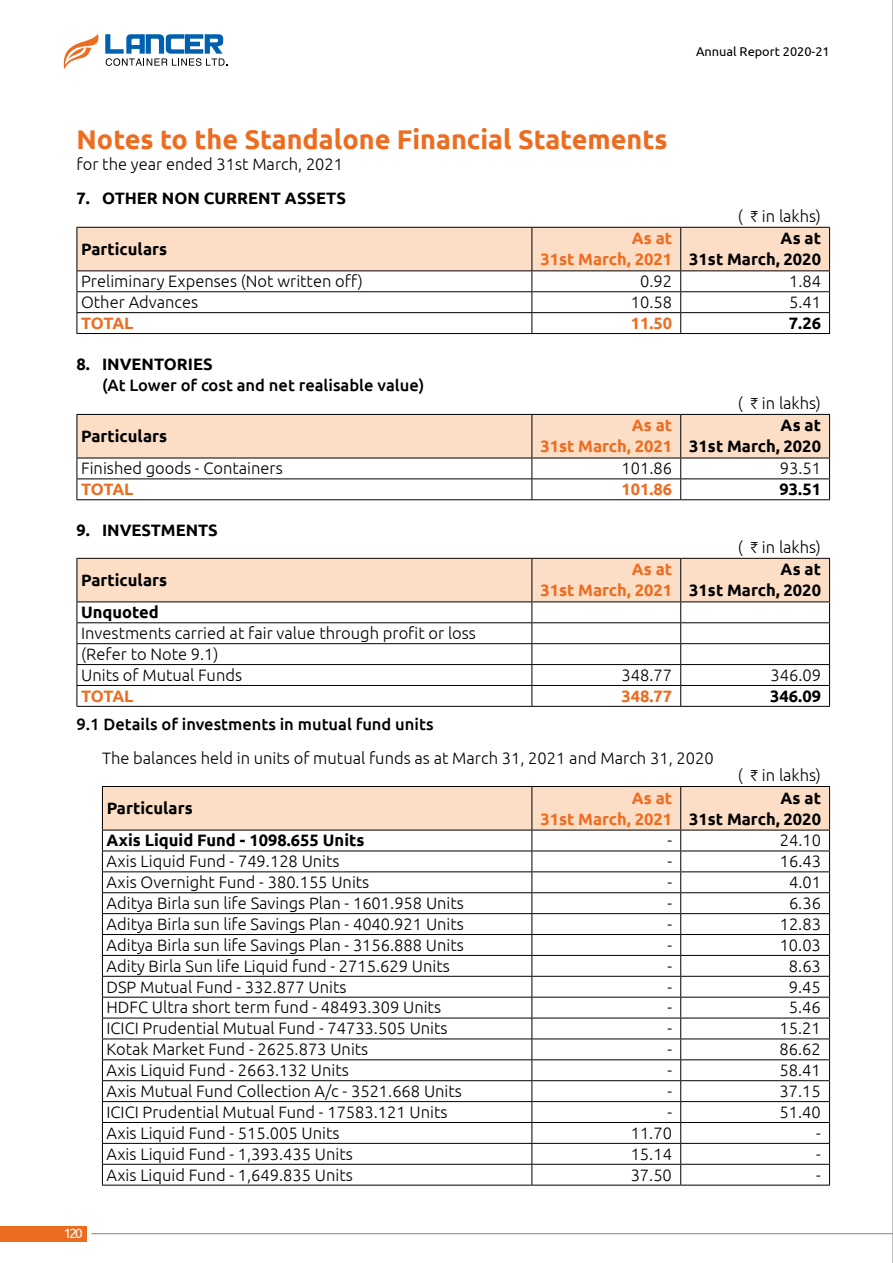
<style>
.page{position:relative;width:893px;height:1263px;background:#fff}
.page>*{position:absolute;margin:0;border:0;box-sizing:border-box;transform-origin:0 0}
.t1{font:700 27px "Ubuntu";color:#ed6d20}
.t2{font:300 16.5px/20.9px "Ubuntu";color:#000}
.t3{font:700 16.5px/21px "Ubuntu";color:#000;text-align:right}
.t4{font:700 16.5px/21px "Ubuntu";color:#ed6d20;text-align:right}
.t5{font:500 16.5px "Ubuntu";color:#000}
.t6{font:13.5px "Ubuntu";color:#fff}
.t7{font:12.75px "Ubuntu";color:#000}
.s1{font-family:"ITF Rupee";font-weight:400}
</style>
<div class="page">
<div style="left:0;top:1226px;width:87px;height:15px;background:#ed6d20"></div>
<hr style="left:91px;top:1233px;width:802px;height:1px;background:#808285">
<hr style="left:892px;top:0;width:1px;height:1263px;background:#808285">
<svg style="left:63px;top:34px;width:35px;height:35px"></svg>
<svg style="left:105px;top:34px;width:122px;height:32px"></svg>
<svg style="left:77px;top:228px;width:753px;height:105px"></svg>
<hr style="left:77px;top:333px;width:455px;height:1px;background:#000">
<hr style="left:532px;top:333px;width:149px;height:1px;background:#000">
<hr style="left:681px;top:333px;width:149px;height:1px;background:#000">
<hr style="left:77px;top:228px;width:1px;height:42px;background:#000">
<hr style="left:77px;top:270px;width:455px;height:1px;background:#000">
<hr style="left:77px;top:227px;width:455px;height:1px;background:#000">
<hr style="left:532px;top:227px;width:149px;height:1px;background:#000">
<hr style="left:681px;top:227px;width:149px;height:1px;background:#000">
<svg style="left:77px;top:415px;width:753px;height:84px"></svg>
<hr style="left:77px;top:499px;width:455px;height:1px;background:#000">
<hr style="left:532px;top:499px;width:149px;height:1px;background:#000">
<hr style="left:681px;top:499px;width:149px;height:1px;background:#000">
<hr style="left:77px;top:415px;width:1px;height:43px;background:#000">
<hr style="left:77px;top:458px;width:455px;height:1px;background:#000">
<hr style="left:77px;top:414px;width:455px;height:1px;background:#000">
<hr style="left:532px;top:414px;width:149px;height:1px;background:#000">
<hr style="left:681px;top:414px;width:149px;height:1px;background:#000">
<svg style="left:77px;top:559px;width:753px;height:147px"></svg>
<hr style="left:77px;top:706px;width:455px;height:1px;background:#000">
<hr style="left:532px;top:706px;width:149px;height:1px;background:#000">
<hr style="left:681px;top:706px;width:149px;height:1px;background:#000">
<hr style="left:77px;top:559px;width:1px;height:42px;background:#000">
<hr style="left:77px;top:601px;width:455px;height:1px;background:#000">
<hr style="left:77px;top:558px;width:455px;height:1px;background:#000">
<hr style="left:532px;top:558px;width:149px;height:1px;background:#000">
<hr style="left:681px;top:558px;width:149px;height:1px;background:#000">
<svg style="left:102px;top:787px;width:728px;height:398px"></svg>
<hr style="left:102px;top:1185px;width:430px;height:1px;background:#000">
<hr style="left:532px;top:1185px;width:149px;height:1px;background:#000">
<hr style="left:681px;top:1185px;width:149px;height:1px;background:#000">
<hr style="left:102px;top:787px;width:1px;height:43px;background:#000">
<hr style="left:102px;top:830px;width:430px;height:1px;background:#000">
<hr style="left:102px;top:786px;width:430px;height:1px;background:#000">
<hr style="left:532px;top:786px;width:149px;height:1px;background:#000">
<hr style="left:681px;top:786px;width:149px;height:1px;background:#000">
<h1 class="t1" style="left:77px;top:123px;width:592px">Notes to the Standalone Financial Statements</h1>
<p class="t2" style="left:77px;top:153px;width:268px">for the year ended 31st March, 2021</p>
<p class="t3" style="left:77px;top:188px;width:271px">7. OTHER NON CURRENT ASSETS</p>
<p class="t7" style="left:696px;top:44px;width:135px">Annual Report 2020-21</p>
<p class="t2" style="left:738px;top:205px;width:85px">( <span class="s1">H</span> in lakhs)</p>
<p class="t3" style="left:81px;top:238px;width:87px">Particulars</p>
<p class="t4" style="left:540px;top:228px;width:133px">As at<br>31st March, 2021</p>
<p class="t3" style="left:689px;top:228px;width:133px">As at<br>31st March, 2020</p>
<p class="t2" style="left:81px;top:270px;width:283px">Preliminary Expenses (Not written off)</p>
<p class="t2" style="left:640px;top:270px;width:33px">0.92</p>
<p class="t2" style="left:789px;top:270px;width:33px">1.84</p>
<p class="t2" style="left:81px;top:291px;width:119px">Other Advances</p>
<p class="t2" style="left:631px;top:291px;width:43px">10.58</p>
<p class="t2" style="left:789px;top:291px;width:33px">5.41</p>
<p class="t4" style="left:81px;top:312px;width:54px">TOTAL</p>
<p class="t4" style="left:631px;top:312px;width:43px">11.50</p>
<p class="t3" style="left:789px;top:312px;width:34px">7.26</p>
<p class="t3" style="left:77px;top:353px;width:138px">8. INVENTORIES</p>
<p class="t5" style="left:102px;top:375px;width:324px">(At Lower of cost and net realisable value)</p>
<p class="t2" style="left:738px;top:392px;width:85px">( <span class="s1">H</span> in lakhs)</p>
<p class="t3" style="left:81px;top:425px;width:87px">Particulars</p>
<p class="t4" style="left:540px;top:415px;width:133px">As at<br>31st March, 2021</p>
<p class="t3" style="left:689px;top:415px;width:133px">As at<br>31st March, 2020</p>
<p class="t2" style="left:81px;top:457px;width:203px">Finished goods - Containers</p>
<p class="t2" style="left:622px;top:457px;width:52px">101.86</p>
<p class="t2" style="left:780px;top:457px;width:43px">93.51</p>
<p class="t4" style="left:81px;top:478px;width:54px">TOTAL</p>
<p class="t4" style="left:621px;top:478px;width:52px">101.86</p>
<p class="t3" style="left:779px;top:478px;width:43px">93.51</p>
<p class="t3" style="left:77px;top:519px;width:143px">9. INVESTMENTS</p>
<p class="t2" style="left:738px;top:536px;width:85px">( <span class="s1">H</span> in lakhs)</p>
<p class="t3" style="left:81px;top:569px;width:87px">Particulars</p>
<p class="t4" style="left:540px;top:559px;width:133px">As at<br>31st March, 2021</p>
<p class="t3" style="left:689px;top:559px;width:133px">As at<br>31st March, 2020</p>
<p class="t3" style="left:81px;top:601px;width:79px">Unquoted</p>
<p class="t2" style="left:81px;top:622px;width:396px">Investments carried at fair value through profit or loss (Refer to Note 9.1)<br>Units of Mutual Funds</p>
<p class="t2" style="left:622px;top:664px;width:52px">348.77</p>
<p class="t2" style="left:770px;top:664px;width:52px">346.09</p>
<p class="t4" style="left:81px;top:685px;width:54px">TOTAL</p>
<p class="t4" style="left:621px;top:685px;width:52px">348.77</p>
<p class="t3" style="left:770px;top:685px;width:52px">346.09</p>
<p class="t5" style="left:77px;top:714px;width:359px">9.1 Details of investments in mutual fund units</p>
<p class="t2" style="left:102px;top:747px;width:613px">The balances held in units of mutual funds as at March 31, 2021 and March 31, 2020</p>
<p class="t2" style="left:738px;top:764px;width:85px">( <span class="s1">H</span> in lakhs)</p>
<p class="t3" style="left:107px;top:797px;width:87px">Particulars</p>
<p class="t4" style="left:540px;top:787px;width:133px">As at<br>31st March, 2021</p>
<p class="t3" style="left:689px;top:787px;width:133px">As at<br>31st March, 2020</p>
<p class="t3" style="left:107px;top:830px;width:259px">Axis Liquid Fund - 1098.655 Units</p>
<p class="t2" style="left:668px;top:829px;width:6px">-</p>
<p class="t2" style="left:780px;top:829px;width:43px">24.10</p>
<p class="t2" style="left:107px;top:850px;width:235px">Axis Liquid Fund - 749.128 Units</p>
<p class="t2" style="left:667px;top:850px;width:6px">-</p>
<p class="t2" style="left:780px;top:850px;width:43px">16.43</p>
<p class="t2" style="left:107px;top:871px;width:264px">Axis Overnight Fund - 380.155 Units</p>
<p class="t2" style="left:667px;top:871px;width:6px">-</p>
<p class="t2" style="left:789px;top:871px;width:33px">4.01</p>
<p class="t2" style="left:107px;top:892px;width:359px">Aditya Birla sun life Savings Plan - 1601.958 Units</p>
<p class="t2" style="left:667px;top:892px;width:6px">-</p>
<p class="t2" style="left:789px;top:892px;width:33px">6.36</p>
<p class="t2" style="left:107px;top:913px;width:359px">Aditya Birla sun life Savings Plan - 4040.921 Units</p>
<p class="t2" style="left:667px;top:913px;width:6px">-</p>
<p class="t2" style="left:780px;top:913px;width:43px">12.83</p>
<p class="t2" style="left:107px;top:934px;width:359px">Aditya Birla sun life Savings Plan - 3156.888 Units</p>
<p class="t2" style="left:667px;top:934px;width:6px">-</p>
<p class="t2" style="left:780px;top:934px;width:43px">10.03</p>
<p class="t2" style="left:107px;top:955px;width:345px">Adity Birla Sun life Liquid fund - 2715.629 Units</p>
<p class="t2" style="left:667px;top:955px;width:6px">-</p>
<p class="t2" style="left:789px;top:955px;width:33px">8.63</p>
<p class="t2" style="left:107px;top:976px;width:241px">DSP Mutual Fund - 332.877 Units</p>
<p class="t2" style="left:667px;top:976px;width:6px">-</p>
<p class="t2" style="left:789px;top:976px;width:33px">9.45</p>
<p class="t2" style="left:107px;top:997px;width:336px">HDFC Ultra short term fund - 48493.309 Units</p>
<p class="t2" style="left:667px;top:997px;width:6px">-</p>
<p class="t2" style="left:789px;top:997px;width:33px">5.46</p>
<p class="t2" style="left:107px;top:1017px;width:343px">ICICI Prudential Mutual Fund - 74733.505 Units</p>
<p class="t2" style="left:667px;top:1017px;width:6px">-</p>
<p class="t2" style="left:780px;top:1017px;width:43px">15.21</p>
<p class="t2" style="left:106px;top:1038px;width:263px">Kotak Market Fund - 2625.873 Units</p>
<p class="t2" style="left:667px;top:1038px;width:6px">-</p>
<p class="t2" style="left:780px;top:1038px;width:43px">86.62</p>
<p class="t2" style="left:106px;top:1059px;width:244px">Axis Liquid Fund - 2663.132 Units</p>
<p class="t2" style="left:667px;top:1059px;width:6px">-</p>
<p class="t2" style="left:780px;top:1059px;width:43px">58.41</p>
<p class="t2" style="left:106px;top:1080px;width:357px">Axis Mutual Fund Collection A/c - 3521.668 Units</p>
<p class="t2" style="left:667px;top:1080px;width:6px">-</p>
<p class="t2" style="left:779px;top:1080px;width:43px">37.15</p>
<p class="t2" style="left:106px;top:1101px;width:343px">ICICI Prudential Mutual Fund - 17583.121 Units</p>
<p class="t2" style="left:667px;top:1101px;width:6px">-</p>
<p class="t2" style="left:779px;top:1101px;width:43px">51.40</p>
<p class="t2" style="left:106px;top:1122px;width:235px">Axis Liquid Fund - 515.005 Units</p>
<p class="t2" style="left:631px;top:1122px;width:43px">11.70</p>
<p class="t2" style="left:816px;top:1122px;width:6px">-</p>
<p class="t2" style="left:106px;top:1143px;width:248px">Axis Liquid Fund - 1,393.435 Units</p>
<p class="t2" style="left:631px;top:1143px;width:43px">15.14</p>
<p class="t2" style="left:816px;top:1143px;width:6px">-</p>
<p class="t2" style="left:106px;top:1164px;width:248px">Axis Liquid Fund - 1,649.835 Units</p>
<p class="t2" style="left:631px;top:1164px;width:43px">37.50</p>
<p class="t2" style="left:816px;top:1164px;width:6px">-</p>
<p class="t6" style="left:64px;top:1225px;width:21px">120</p>
</div>
